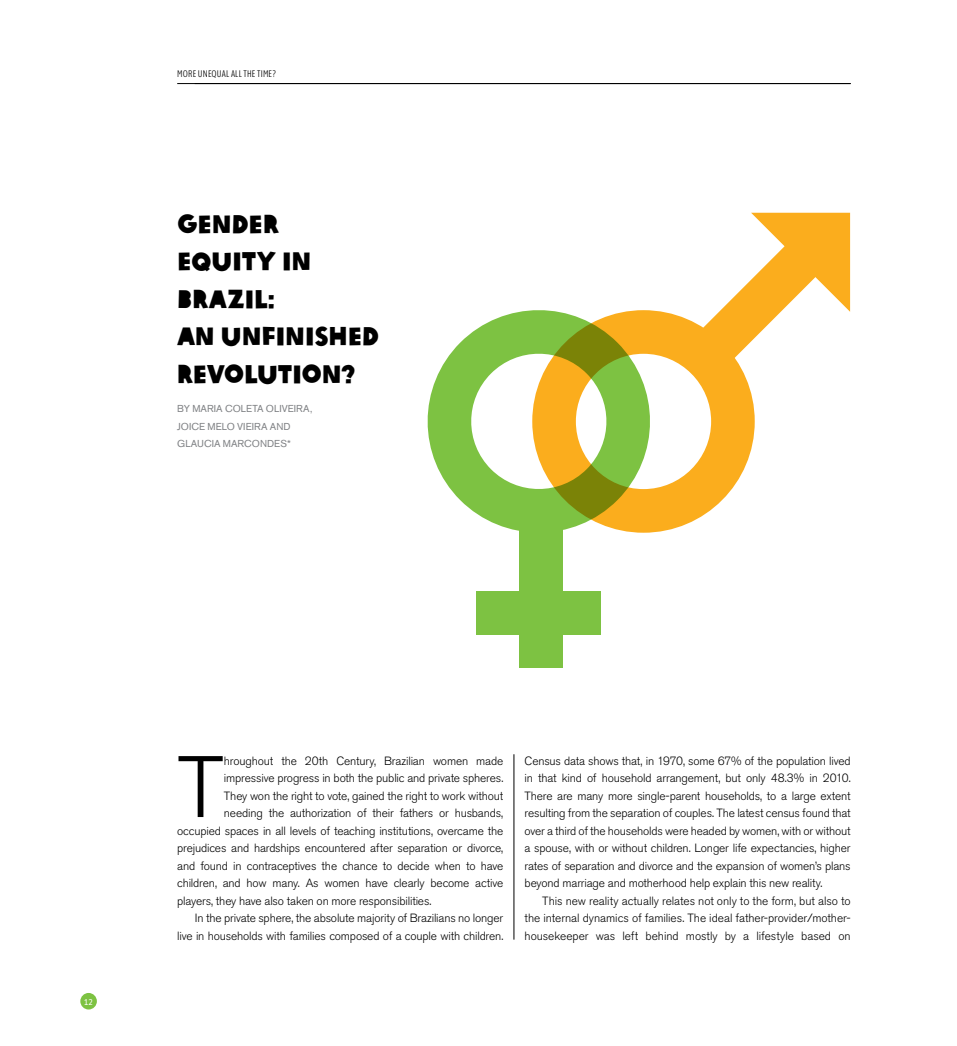
<style>
.page{position:relative;width:957px;height:1046px;background:#fff}
.page>*{position:absolute;margin:0;border:0;box-sizing:border-box;transform-origin:0 0}
.t1{font:300 86.25px "Akzidenz Grotesk BE";color:#000}
.t2{font:25px/37.5px "Oxfam Global Headline";color:#000}
.t3{font:300 11.88px/17.5px "Akzidenz Grotesk BE";letter-spacing:-.015em;color:#000;text-align:justify}
.t4{font:10px/17.5px "Akzidenz Grotesk BE";letter-spacing:.005em;color:#808285}
.t5{font:300 10px "Clearview Text Comp";letter-spacing:.01em;color:#000}
.t6{font:8.75px "Clearview Text Cond";color:#fff}
</style>
<div class="page">
<div style="left:80px;top:992px;width:17px;height:17px;background:#7dc242;border-radius:50%"></div>
<hr style="left:177px;top:83px;width:673px;height:1px;background:#000">
<hr style="left:514px;top:754px;width:1px;height:185px;background:#000">
<svg style="left:427px;top:310px;width:105px;height:221px"></svg>
<div style="left:519px;top:505px;width:44px;height:162px;background:#7dc242"></div>
<div style="left:476px;top:591px;width:125px;height:43px;background:#7dc242"></div>
<svg style="left:532px;top:310px;width:222px;height:222px"></svg>
<svg style="left:685px;top:213px;width:165px;height:163px"></svg>
<p class="t5" style="left:177px;top:69px;width:100px">MORE UNEQUAL ALL THE TIME?</p>
<h2 class="t2" style="left:177px;top:202px;width:203px">GENDER<br>EQUITY IN<br>BRAZIL:<br>AN UNFINISHED<br>REVOLUTION?</h2>
<p class="t4" style="left:177px;top:400px;width:137px">BY MARIA COLETA OLIVEIRA,<br>JOICE MELO VIEIRA AND<br>GLAUCIA MARCONDES*</p>
<p class="t6" style="left:84px;top:996px;width:10px">12</p>
<h1 class="t1" style="left:177px;top:738px;width:48px">T</h1>
<p class="t3" style="left:224px;top:751px;width:281px">hroughout the 20th Century, Brazilian women made</p>
<p class="t3" style="left:224px;top:769px;width:281px">impressive progress in both the public and private spheres.</p>
<p class="t3" style="left:224px;top:786px;width:281px">They won the right to vote, gained the right to work without</p>
<p class="t3" style="left:224px;top:804px;width:281px">needing the authorization of their fathers or husbands,</p>
<p class="t3" style="left:177px;top:821px;width:328px">occupied spaces in all levels of teaching institutions, overcame the</p>
<p class="t3" style="left:177px;top:839px;width:327px">prejudices and hardships encountered after separation or divorce,</p>
<p class="t3" style="left:177px;top:856px;width:328px">and found in contraceptives the chance to decide when to have</p>
<p class="t3" style="left:177px;top:874px;width:327px">children, and how many. As women have clearly become active</p>
<p class="t3" style="left:177px;top:891px;width:256px">players, they have also taken on more responsibilities.</p>
<p class="t3" style="left:195px;top:909px;width:310px">In the private sphere, the absolute majority of Brazilians no longer</p>
<p class="t3" style="left:177px;top:926px;width:328px">live in households with families composed of a couple with children.</p>
<p class="t3" style="left:524px;top:751px;width:328px">Census data shows that, in 1970, some 67% of the population lived in that kind of household arrangement, but only 48.3% in 2010.<br>There are many more single-parent households, to a large extent resulting from the separation of couples. The latest census found that over a third of the households were headed by women, with or without a spouse, with or without children. Longer life expectancies, higher rates of separation and divorce and the expansion of women’s plans beyond marriage and motherhood help explain this new reality.</p>
<p class="t3" style="left:524px;top:891px;width:327px;text-indent:18px">This new reality actually relates not only to the form, but also to the internal dynamics of families. The ideal father-provider/mother&shy;housekeeper was left behind mostly by a lifestyle based on</p>
</div>
